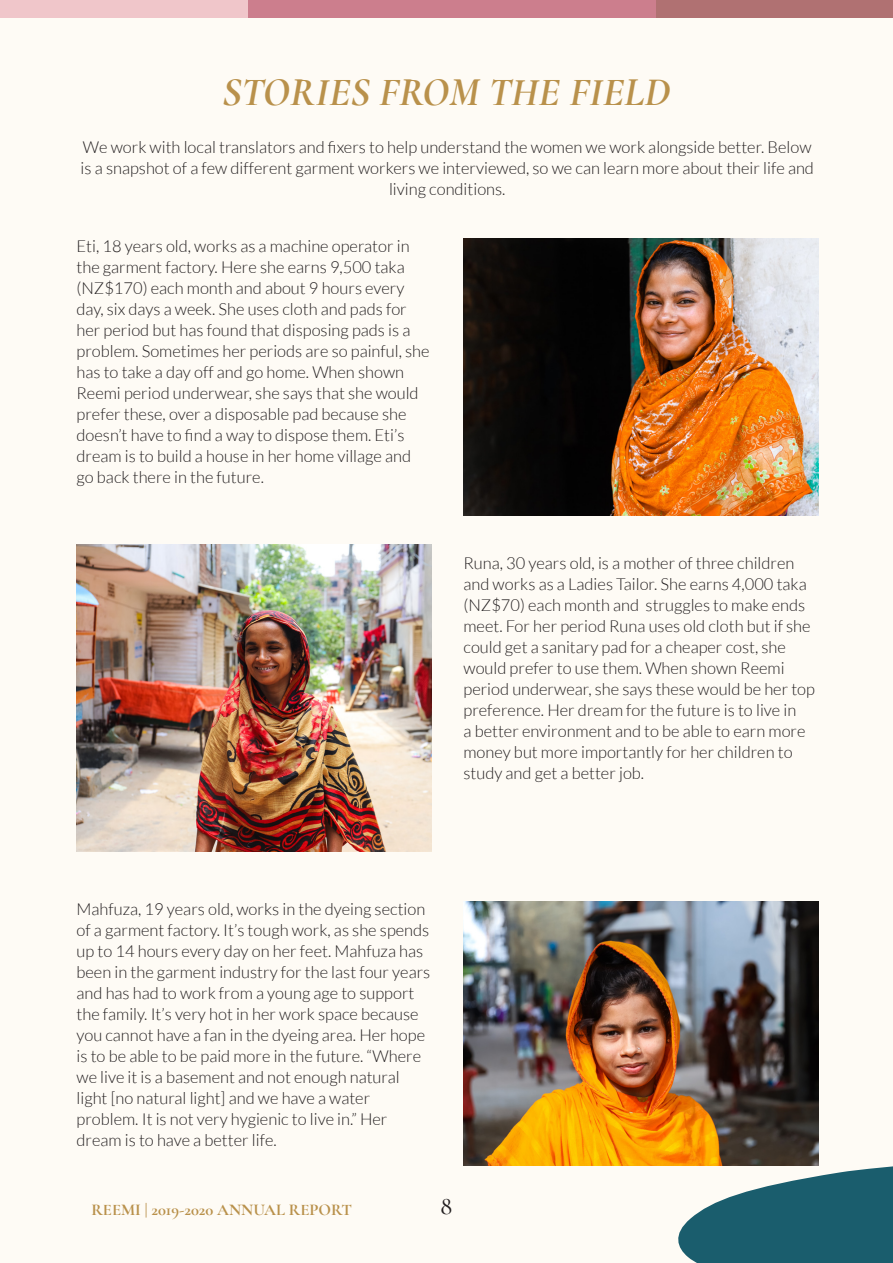
<style>
.page{position:relative;width:893px;height:1263px;background:#fefbf5}
.page>*{position:absolute;margin:0;border:0;box-sizing:border-box;transform-origin:0 0}
.t1{font:italic 700 40.5px "Cormorant Garamond";color:#b9914b}
.t2{font:500 24px "Cormorant Garamond";color:#231f20}
.t3{font:300 16.5px/21px "Lato";color:#231f20}
.t4{font:700 16.5px "Cormorant Garamond";color:#b9914b}
</style>
<div class="page">
<img style="left:463px;top:238px;width:355px;height:277px">
<img style="left:77px;top:545px;width:354px;height:306px">
<img style="left:463px;top:902px;width:355px;height:263px">
<svg style="left:672px;top:1157px;width:221px;height:106px"></svg>
<div style="left:0;top:0;width:454px;height:17px;background:#f0c6ca"></div>
<div style="left:248px;top:0;width:427px;height:17px;background:#cc7e8d"></div>
<div style="left:656px;top:0;width:237px;height:17px;background:#b07172"></div>
<p class="t1" style="left:223px;top:68px;width:449px">STORIES FROM THE FIELD</p>
<p class="t3" style="left:81px;top:137px;width:735px;text-align:center">We work with local translators and fixers to help understand the women we work alongside better. Below is a snapshot of a few different garment workers we interviewed, so we can learn more about their life and living conditions.</p>
<p class="t3" style="left:77px;top:235px;width:355px">Eti, 18 years old, works as a machine operator in the garment factory. Here she earns 9,500 taka (NZ$170) each month and about 9 hours every day, six days a week. She uses cloth and pads for her period but has found that disposing pads is a problem. Sometimes her periods are so painful, she has to take a day off and go home. When shown Reemi period underwear, she says that she would prefer these, over a disposable pad because she doesn’t have to find a way to dispose them. Eti’s dream is to build a house in her home village and go back there in the future.</p>
<p class="t3" style="left:463px;top:552px;width:353px">Runa, 30 years old, is a mother of three children and works as a Ladies Tailor. She earns 4,000 taka (NZ$70) each month and struggles to make ends meet. For her period Runa uses old cloth but if she could get a sanitary pad for a cheaper cost, she would prefer to use them. When shown Reemi period underwear, she says these would be her top preference. Her dream for the future is to live in<br>a better environment and to be able to earn more money but more importantly for her children to study and get a better job.</p>
<p class="t3" style="left:77px;top:899px;width:355px">Mahfuza, 19 years old, works in the dyeing section of a garment factory. It’s tough work, as she spends up to 14 hours every day on her feet. Mahfuza has been in the garment industry for the last four years and has had to work from a young age to support the family. It’s very hot in her work space because you cannot have a fan in the dyeing area. Her hope is to be able to be paid more in the future. “Where we live it is a basement and not enough natural light [no natural light] and we have a water problem. It is not very hygienic to live in.” Her dream is to have a better life.</p>
<p class="t4" style="left:91px;top:1199px;width:262px">REEMI | 2019-2020 ANNUAL REPORT</p>
<h2 class="t2" style="left:441px;top:1192px;width:13px">8</h2>
</div>
